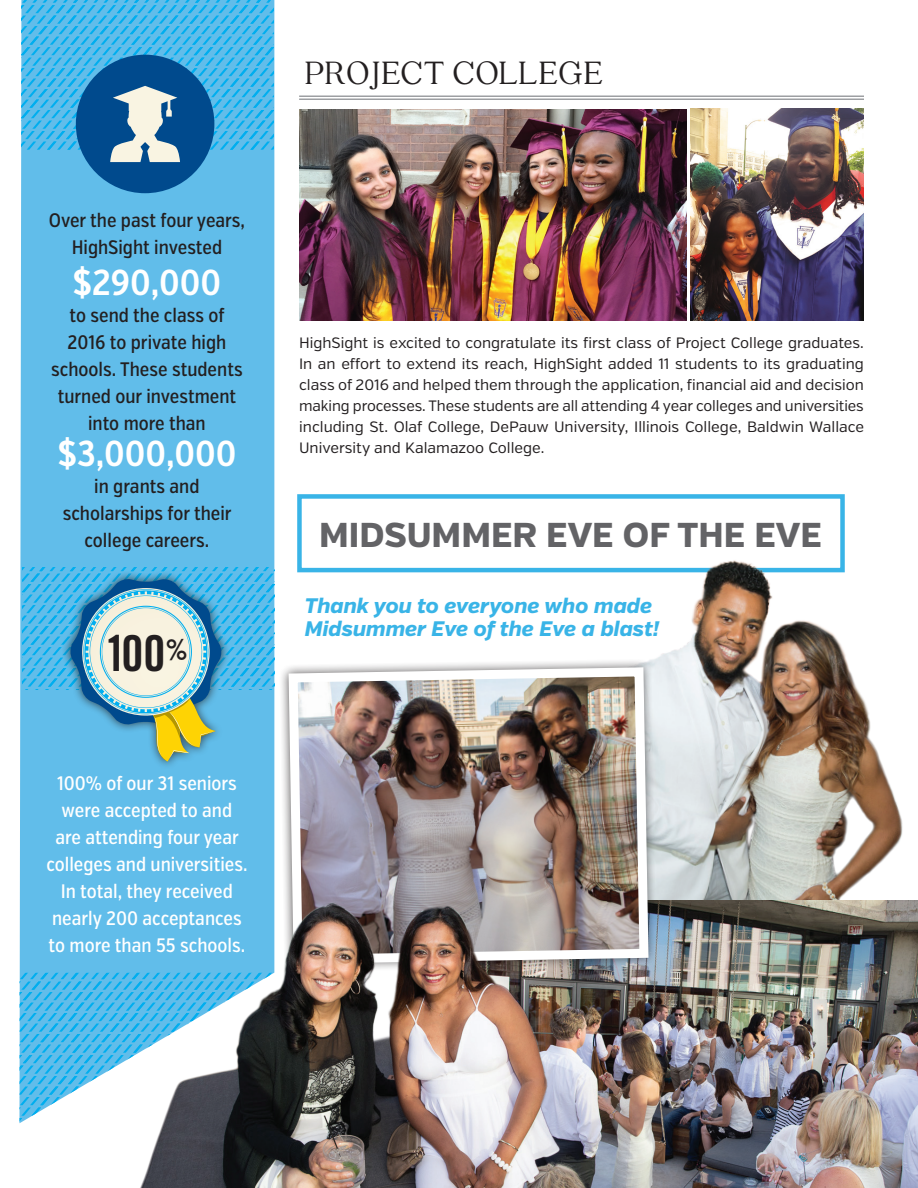
<style>
.page{position:relative;width:918px;height:1188px;background:#fff}
.page>*{position:absolute;margin:0;border:0;box-sizing:border-box;transform-origin:0 0}
.t1{font:49.5px "Trade Gothic Bold Cond Twenty";color:#231f20}
.t2{font:600 36px "Verb Ex Cond";color:#fff}
.t3{font:300 36px "Quincy CF";letter-spacing:.01em;color:#231f20}
.t4{font:800 34.5px "Verb";color:#636366}
.t5{font:italic 800 21px/22.5px "Verb";color:#39b4e7}
.t6{font:500 19.5px/27px "Verb Ex Cond";color:#231f20;text-align:center}
.t7{font:500 19.5px/27px "Verb Ex Cond";color:#fff;text-align:center}
.t8{font:15px/21px "Verb";color:#231f20;text-align:justify}
</style>
<div class="page">
<div style="left:297px;top:494px;width:548px;height:78px;background:#fff;border:4px solid #39b4e7"></div>
<img style="left:464px;top:545px;width:454px;height:356px">
<img style="left:587px;top:901px;width:331px;height:287px">
<svg style="left:281px;top:657px;width:378px;height:317px"></svg>
<img style="left:284px;top:663px;width:369px;height:306px">
<img style="left:299px;top:109px;width:387px;height:212px">
<img style="left:691px;top:109px;width:173px;height:212px">
<div style="left:19px;top:0;width:255px;height:973px;background:#61bdea"></div>
<svg style="left:22px;top:568px;width:252px;height:121px;background:#4bb9ea"></svg>
<div style="left:62px;top:570px;width:168px;height:199px;background:#231f20;opacity:.75"></div>
<svg style="left:70px;top:578px;width:152px;height:184px;background:#8ebec5"></svg>
<svg style="left:21px;top:0;width:252px;height:152px;background:#4cb9ea"></svg>
<div style="left:76px;top:55px;width:138px;height:138px;background:#004a8d;border-radius:50%"></div>
<svg style="left:110px;top:86px;width:70px;height:76px"></svg>
<svg style="left:19px;top:973px;width:94px;height:150px"></svg>
<img style="left:113px;top:885px;width:474px;height:303px">
<hr style="left:299px;top:96px;width:565px;height:1px;background:#9d9fa2">
<hr style="left:299px;top:99px;width:565px;height:1px;background:#9d9fa2">
<p class="t6" style="left:49px;top:207px;width:198px">Over the past four years,<br>HighSight invested</p>
<p class="t2" style="left:73px;top:261px;width:150px">$290,000</p>
<p class="t6" style="left:70px;top:302px;width:157px">to send the class of</p>
<p class="t6" style="left:51px;top:329px;width:193px">2016 to private high schools. These students turned our investment into more than</p>
<p class="t2" style="left:57px;top:432px;width:181px">$3,000,000</p>
<p class="t6" style="left:63px;top:473px;width:170px">in grants and scholarships for their college careers.</p>
<h1 class="t1" style="left:105px;top:623px;width:84px">100<sup>%</sup></h1>
<p class="t7" style="left:46px;top:770px;width:203px">100% of our 31 seniors were accepted to and are attending four year colleges and universities.<br>In total, they received nearly 200 acceptances to more than 55 schools.</p>
<p class="t3" style="left:305px;top:39px;width:300px">PROJECT COLLEGE</p>
<p class="t8" style="left:299px;top:332px;width:567px">HighSight is excited to congratulate its first class of Project College graduates.<br>In an effort to extend its reach, HighSight added 11 students to its graduating class of 2016 and helped them through the application, financial aid and decision making processes. These students are all attending 4 year colleges and universities including St. Olaf College, DePauw University, Illinois College, Baldwin Wallace University and Kalamazoo College.</p>
<p class="t4" style="left:319px;top:514px;width:504px">MIDSUMMER EVE OF THE EVE</p>
<p class="t5" style="left:305px;top:595px;width:356px">Thank you to everyone who made<br>Midsummer Eve of the Eve a blast!</p>
</div>
